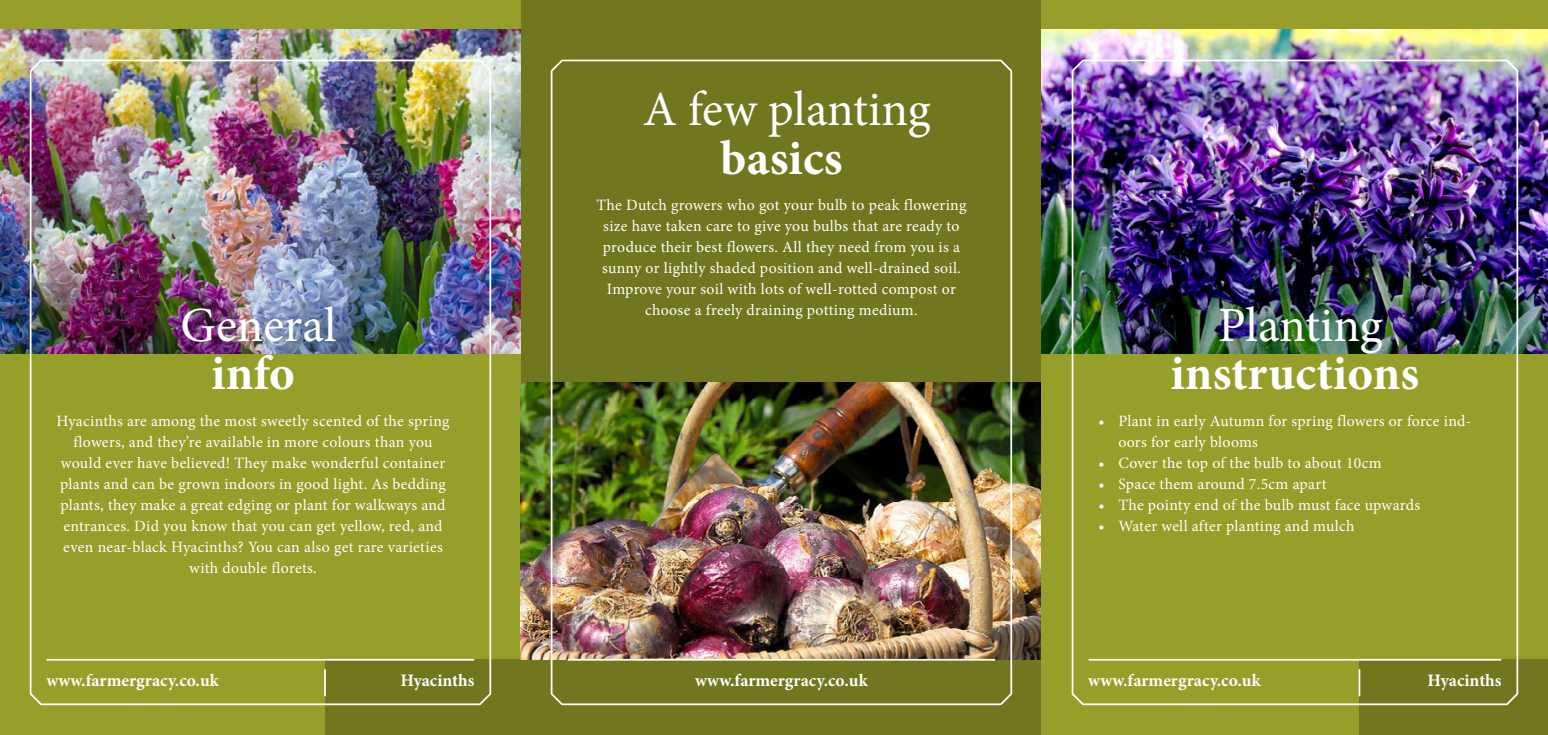
<style>
.page{position:relative;width:1548px;height:735px;background:#fff}
.page>*{position:absolute;margin:0;border:0;box-sizing:border-box;transform-origin:0 0}
.t1{font:49px "Minion Pro";color:#fff}
.t2{font:700 49px "Minion Pro";color:#fff}
.t3{font:700 17.5px "Minion Pro";color:#fff}
.t4{font:15.75px/21px "Minion Pro";letter-spacing:.015em;color:#fff;text-align:center}
</style>
<div class="page">
<div style="left:0;top:0;width:521px;height:734px;background:#969f2a"></div>
<div style="left:521px;top:0;width:521px;height:734px;background:#70771f"></div>
<img style="left:521px;top:382px;width:521px;height:277px">
<div style="left:1042px;top:0;width:506px;height:734px;background:#969f2a"></div>
<div style="left:325px;top:659px;width:196px;height:75px;background:#70771f"></div>
<div style="left:1359px;top:659px;width:189px;height:75px;background:#70771f"></div>
<img style="left:0;top:30px;width:521px;height:323px">
<img style="left:1042px;top:30px;width:506px;height:323px">
<img style="left:29px;top:58px;width:463px;height:647px">
<img style="left:1071px;top:58px;width:448px;height:647px">
<img style="left:550px;top:59px;width:463px;height:646px">
<h1 class="t1" style="left:181px;top:292px;width:158px">General</h1>
<h1 class="t2" style="left:211px;top:339px;width:85px">info</h1>
<h1 class="t1" style="left:643px;top:77px;width:289px">A few planting</h1>
<h1 class="t2" style="left:720px;top:123px;width:124px">basics</h1>
<p class="t4" style="left:596px;top:194px;width:371px">The Dutch growers who got your bulb to peak flowering size have taken care to give you bulbs that are ready to produce their best flowers. All they need from you is a sunny or lightly shaded position and well-drained soil.<br>Improve your soil with lots of well-rotted compost or choose a freely draining potting medium.</p>
<h1 class="t1" style="left:1218px;top:292px;width:166px">Planting</h1>
<h1 class="t2" style="left:1170px;top:339px;width:250px">instructions</h1>
<p class="t4" style="left:57px;top:410px;width:394px">Hyacinths are among the most sweetly scented of the spring flowers, and they’re available in more colours than you would ever have believed! They make wonderful container plants and can be grown indoors in good light. As bedding plants, they make a great edging or plant for walkways and entrances. Did you know that you can get yellow, red, and even near-black Hyacinths? You can also get rare varieties with double florets.</p>
<p class="t4" style="left:1118px;top:410px;width:355px;text-align:left;text-indent:-20px">• Plant in early Autumn for spring flowers or force ind&shy;oors for early blooms</p>
<p class="t4" style="left:1098px;top:452px;width:285px">• Cover the top of the bulb to about 10cm</p>
<p class="t4" style="left:1098px;top:473px;width:229px">• Space them around 7.5cm apart</p>
<p class="t4" style="left:1098px;top:494px;width:323px">• The pointy end of the bulb must face upwards</p>
<p class="t4" style="left:1098px;top:515px;width:258px">• Water well after planting and mulch</p>
<p class="t3" style="left:46px;top:667px;width:174px">www.farmergracy.co.uk</p>
<p class="t3" style="left:400px;top:667px;width:76px">Hyacinths</p>
<p class="t3" style="left:695px;top:667px;width:174px">www.farmergracy.co.uk</p>
<p class="t3" style="left:1088px;top:667px;width:174px">www.farmergracy.co.uk</p>
<p class="t3" style="left:1427px;top:667px;width:76px">Hyacinths</p>
</div>
